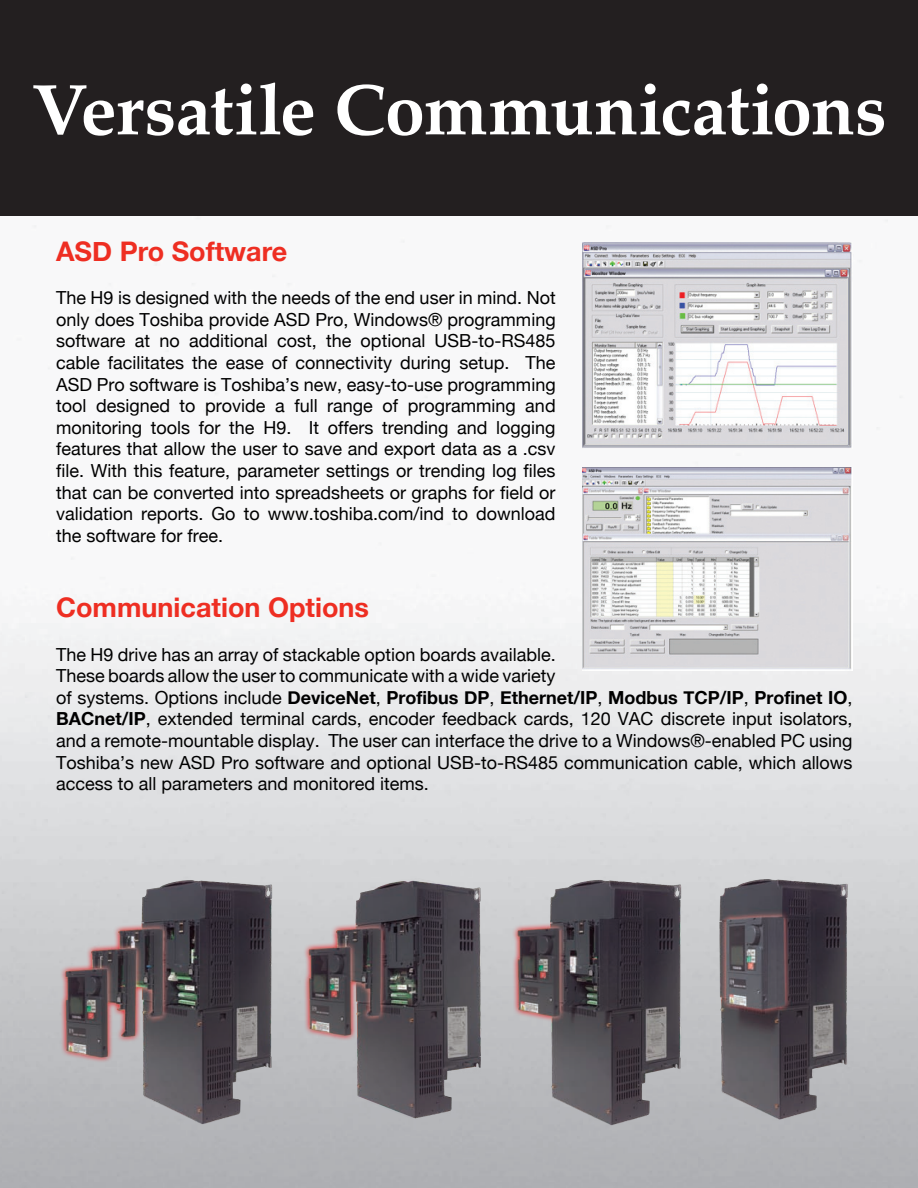
<style>
.page{position:relative;width:918px;height:1188px;background:#fff}
.page>*{position:absolute;margin:0;border:0;box-sizing:border-box;transform-origin:0 0}
.t1{font:700 72px "Palatino";letter-spacing:-.01em;color:#fff}
.t2{font:700 27px "Helvetica Neue";color:#ee2e22}
.t3{font:18px/21.6px "Helvetica Neue";color:#000;text-align:justify}
.s1{font-weight:700}
</style>
<div class="page">
<img style="left:0;top:217px;width:918px;height:971px">
<div style="left:0;top:0;width:918px;height:216px;background:#231f20"></div>
<img style="left:583px;top:468px;width:270px;height:203px">
<img style="left:56px;top:875px;width:793px;height:282px">
<img style="left:583px;top:242px;width:270px;height:207px">
<h1 class="t1" style="left:32px;top:48px;width:856px">Versatile Communications</h1>
<h2 class="t2" style="left:56px;top:235px;width:233px">ASD Pro Software</h2>
<p class="t3" style="left:56px;top:287px;width:501px">The H9 is designed with the needs of the end user in mind. Not only does Toshiba provide ASD Pro, Windows® programming software at no additional cost, the optional USB-to-RS485 cable facilitates the ease of connectivity during setup. The ASD Pro software is Toshiba’s new, easy-to-use programming tool designed to provide a full range of programming and monitoring tools for the H9. It offers trending and logging features that allow the user to save and export data as a .csv file. With this feature, parameter settings or trending log files that can be converted into spreadsheets or graphs for field or validation reports. Go to www.toshiba.com/ind to download the software for free.</p>
<h2 class="t2" style="left:56px;top:591px;width:314px">Communication Options</h2>
<p class="t3" style="left:56px;top:643px;width:798px;text-align:left">The H9 drive has an array of stackable option boards available.<br>These boards allow the user to communicate with a wide variety<br>of systems. Options include <span class="s1">DeviceNet</span>, <span class="s1">Profibus DP</span>, <span class="s1">Ethernet/IP</span>, <span class="s1">Modbus TCP/IP</span>, <span class="s1">Profinet IO</span>, <span class="s1">BACnet/IP</span>, extended terminal cards, encoder feedback cards, 120 VAC discrete input isolators, and a remote-mountable display. The user can interface the drive to a Windows®-enabled PC using Toshiba’s new ASD Pro software and optional USB-to-RS485 communication cable, which allows access to all parameters and monitored items.</p>
</div>
